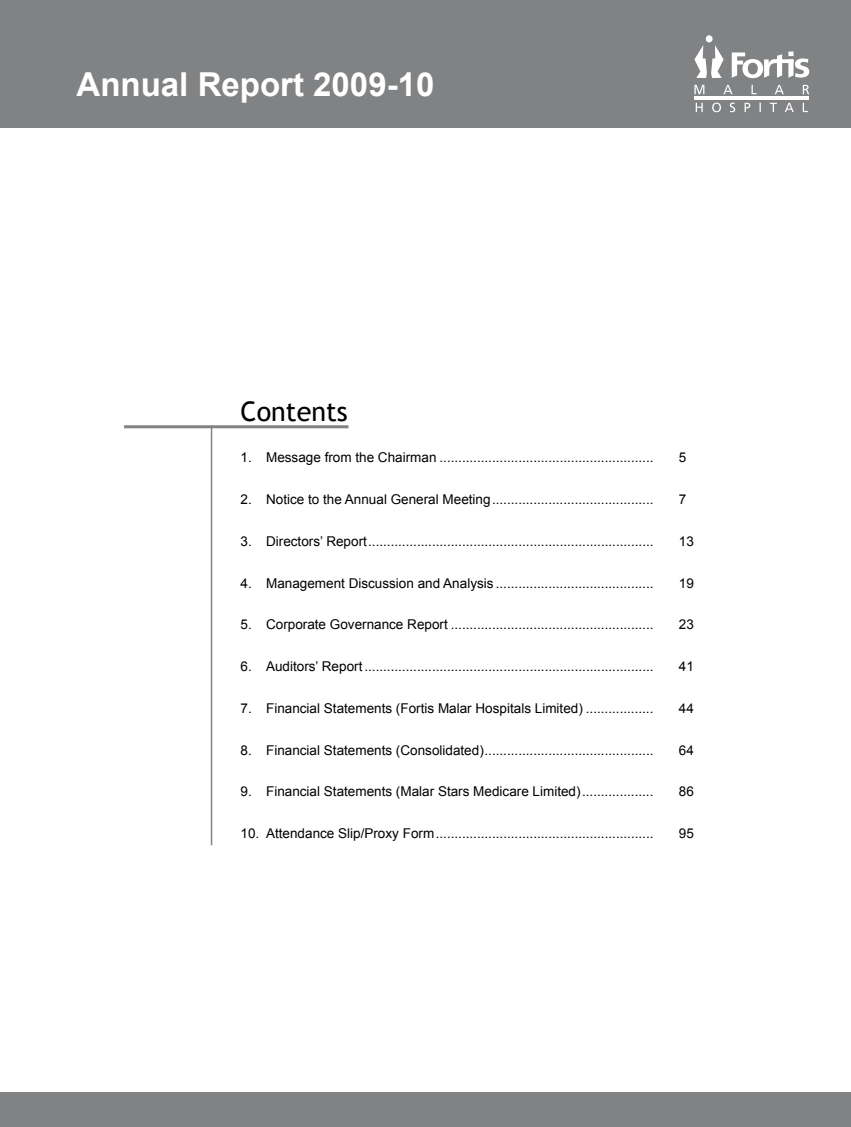
<style>
.page{position:relative;width:851px;height:1127px;background:#fff}
.page>*{position:absolute;margin:0;border:0;box-sizing:border-box;transform-origin:0 0}
.t1{font:700 33px "Arial";color:#fff}
.t2{font:27px "Trebuchet MS";color:#000}
.t3{font:13.5px "Arial";color:#000}
</style>
<div class="page">
<div style="left:0;top:0;width:850px;height:128px;background:#808284"></div>
<hr style="left:211px;top:425px;width:1px;height:420px;background:#808284">
<hr style="left:124px;top:425px;width:224px;height:3px;background:#808284">
<div style="left:0;top:1093px;width:850px;height:34px;background:#808284"></div>
<svg style="left:695px;top:103px;width:112px;height:9px"></svg>
<hr style="left:694px;top:97px;width:115px;height:3px;background:#fff">
<svg style="left:694px;top:45px;width:29px;height:33px"></svg>
<div style="left:705px;top:35px;width:7px;height:7px;background:#fff;border-radius:50%"></div>
<svg style="left:731px;top:52px;width:78px;height:26px"></svg>
<svg style="left:694px;top:85px;width:115px;height:9px"></svg>
<h1 class="t1" style="left:77px;top:62px;width:359px">Annual Report 2009-10</h1>
<h2 class="t2" style="left:240px;top:395px;width:109px">Contents</h2>
<p class="t3" style="left:240px;top:449px;width:414px">1. Message from the Chairman .........................................................</p>
<p class="t3" style="left:678px;top:449px;width:9px">5</p>
<p class="t3" style="left:240px;top:491px;width:414px">2. Notice to the Annual General Meeting...........................................</p>
<p class="t3" style="left:678px;top:490px;width:9px">7</p>
<p class="t3" style="left:240px;top:532px;width:414px">3. Directors’ Report............................................................................</p>
<p class="t3" style="left:678px;top:532px;width:17px">13</p>
<p class="t3" style="left:240px;top:574px;width:414px">4. Management Discussion and Analysis ..........................................</p>
<p class="t3" style="left:678px;top:574px;width:17px">19</p>
<p class="t3" style="left:240px;top:616px;width:414px">5. Corporate Governance Report ......................................................</p>
<p class="t3" style="left:678px;top:616px;width:17px">23</p>
<p class="t3" style="left:240px;top:657px;width:414px">6. Auditors’ Report .............................................................................</p>
<p class="t3" style="left:678px;top:657px;width:17px">41</p>
<p class="t3" style="left:240px;top:699px;width:414px">7. Financial Statements (Fortis Malar Hospitals Limited) ..................</p>
<p class="t3" style="left:678px;top:699px;width:17px">44</p>
<p class="t3" style="left:240px;top:741px;width:414px">8. Financial Statements (Consolidated).............................................</p>
<p class="t3" style="left:678px;top:741px;width:17px">64</p>
<p class="t3" style="left:240px;top:782px;width:414px">9. Financial Statements (Malar Stars Medicare Limited)...................</p>
<p class="t3" style="left:678px;top:782px;width:17px">86</p>
<p class="t3" style="left:240px;top:824px;width:414px">10. Attendance Slip/Proxy Form..........................................................</p>
<p class="t3" style="left:678px;top:824px;width:17px">95</p>
</div>
